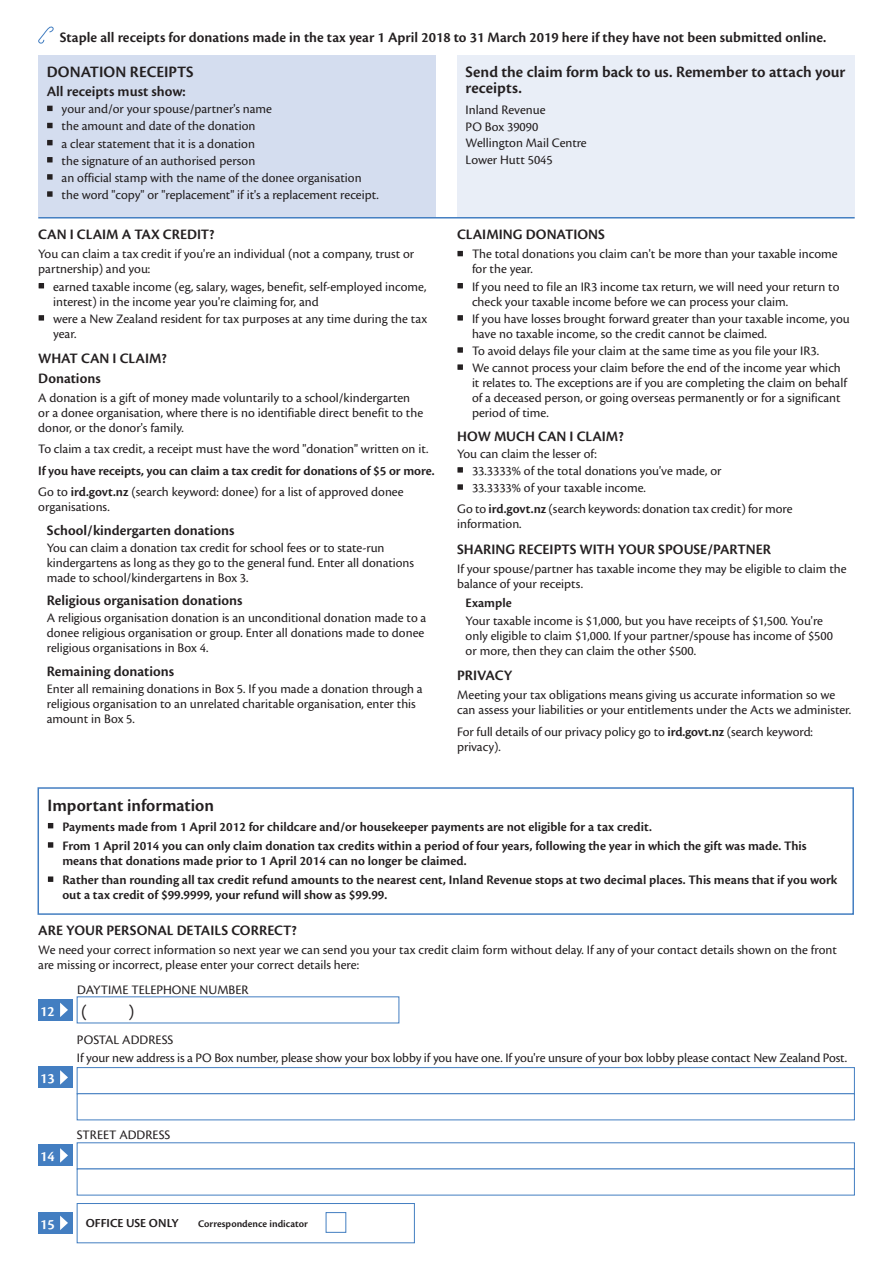
<style>
.page{position:relative;width:893px;height:1263px;background:#fff}
.page>*{position:absolute;margin:0;border:0;box-sizing:border-box;transform-origin:0 0}
.t1{font:600 18px "Cronos Pro";color:#231f20}
.t2{font:18px "Cronos Pro";color:#231f20}
.t3{font:600 16.5px/16.5px "Cronos Pro";color:#231f20}
.t4{font:600 15px/19.2px "Cronos Pro";color:#231f20}
.t5{font:600 15px "Cronos Pro";color:#fff}
.t6{font:13.5px/15px "Cronos Pro";color:#231f20}
.t7{font:600 13.5px/19.2px "Cronos Pro";color:#231f20}
.t8{font:600 12.75px "Cronos Pro";color:#231f20}
.t9{font:600 10.5px "Cronos Pro";color:#231f20}
.s1{font-weight:400}
.s2{font-weight:600}
</style>
<div class="page">
<div style="left:38px;top:1212px;width:34px;height:21px;background:#437ec1"></div>
<svg style="left:60px;top:1216px;width:8px;height:14px"></svg>
<div style="left:38px;top:1145px;width:34px;height:21px;background:#437ec1"></div>
<svg style="left:60px;top:1148px;width:8px;height:15px"></svg>
<div style="left:38px;top:1067px;width:34px;height:21px;background:#437ec1"></div>
<svg style="left:60px;top:1070px;width:8px;height:15px"></svg>
<div style="left:38px;top:999px;width:34px;height:21px;background:#437ec1"></div>
<svg style="left:60px;top:1002px;width:8px;height:15px"></svg>
<div style="left:326px;top:1212px;width:20px;height:21px;border:1px solid #437ec1"></div>
<div style="left:77px;top:1203px;width:338px;height:40px;border:1px solid #437ec1"></div>
<svg style="left:38px;top:26px;width:16px;height:18px"></svg>
<div style="left:457px;top:55px;width:398px;height:162px;background:#e9eef7"></div>
<div style="left:38px;top:55px;width:398px;height:162px;background:#d4ddef"></div>
<hr style="left:38px;top:217px;width:817px;height:1px;background:#437ec1">
<div style="left:38px;top:787px;width:816px;height:128px;border:2px solid #437ec1"></div>
<div style="left:77px;top:1067px;width:778px;height:27px;background:#fff;border:1px solid #437ec1"></div>
<div style="left:77px;top:1093px;width:778px;height:27px;background:#fff;border:1px solid #437ec1"></div>
<div style="left:77px;top:1142px;width:778px;height:27px;background:#fff;border:1px solid #437ec1"></div>
<p class="t4" style="left:60px;top:28px;width:768px">Staple all receipts for donations made in the tax year 1 April 2018 to 31 March 2019 here if they have not been submitted online.</p>
<p class="t3" style="left:466px;top:64px;width:381px">Send the claim form back to us. Remember to attach your receipts.</p>
<p class="t6" style="left:466px;top:102px;width:123px;line-height:16.5px">Inland Revenue<br>PO Box 39090<br>Wellington Mail Centre<br>Lower Hutt 5045</p>
<p class="t3" style="left:47px;top:64px;width:148px">DONATION RECEIPTS</p>
<p class="t4" style="left:47px;top:82px;width:140px">All receipts must show:</p>
<p class="t6" style="left:62px;top:101px;width:319px;line-height:17.1px">your and/or your spouse/partner's name<br>the amount and date of the donation<br>a clear statement that it is a donation<br>the signature of an authorised person<br>an official stamp with the name of the donee organisation the word "copy" or "replacement" if it's a replacement receipt.</p>
<p class="t4" style="left:38px;top:225px;width:178px">CAN I CLAIM A TAX CREDIT?</p>
<p class="t6" style="left:38px;top:247px;width:378px">You can claim a tax credit if you're an individual (not a company, trust or partnership) and you:</p>
<p class="t6" style="left:53px;top:279px;width:375px">earned taxable income (eg, salary, wages, benefit, self-employed income, interest) in the income year you're claiming for, and</p>
<p class="t6" style="left:53px;top:311px;width:375px">were a New Zealand resident for tax purposes at any time during the tax year.</p>
<p class="t4" style="left:38px;top:349px;width:130px">WHAT CAN I CLAIM?<br>Donations</p>
<p class="t6" style="left:38px;top:390px;width:386px">A donation is a gift of money made voluntarily to a school/kindergarten or a donee organisation, where there is no identifiable direct benefit to the donor, or the donor's family.</p>
<p class="t6" style="left:38px;top:442px;width:392px">To claim a tax credit, a receipt must have the word "donation" written on it.</p>
<p class="t7" style="left:38px;top:460px;width:398px;line-height:21.5px">If you have receipts, you can claim a tax credit for donations of $5 or more.<br><span class="s1">Go to</span> ird.govt.nz <span class="s1">(search keyword: donee) for a list of approved donee</span></p>
<p class="t6" style="left:38px;top:499px;width:73px">organisations.</p>
<p class="t4" style="left:47px;top:520px;width:189px">School/kindergarten donations</p>
<p class="t6" style="left:47px;top:540px;width:369px">You can claim a donation tax credit for school fees or to state-run kindergartens as long as they go to the general fund. Enter all donations made to school/kindergartens in Box 3.</p>
<p class="t4" style="left:47px;top:591px;width:197px">Religious organisation donations</p>
<p class="t6" style="left:47px;top:611px;width:381px">A religious organisation donation is an unconditional donation made to a donee religious organisation or group. Enter all donations made to donee religious organisations in Box 4.</p>
<p class="t4" style="left:47px;top:662px;width:129px">Remaining donations</p>
<p class="t6" style="left:47px;top:681px;width:377px">Enter all remaining donations in Box 5. If you made a donation through a religious organisation to an unrelated charitable organisation, enter this amount in Box 5.</p>
<p class="t4" style="left:457px;top:225px;width:149px">CLAIMING DONATIONS</p>
<p class="t6" style="left:472px;top:247px;width:367px">The total donations you claim can't be more than your taxable income for the year.</p>
<p class="t6" style="left:472px;top:279px;width:369px">If you need to file an IR3 income tax return, we will need your return to check your taxable income before we can process your claim.</p>
<p class="t6" style="left:472px;top:311px;width:379px">If you have losses brought forward greater than your taxable income, you have no taxable income, so the credit cannot be claimed.</p>
<p class="t6" style="left:472px;top:342px;width:370px;line-height:17.1px">To avoid delays file your claim at the same time as you file your IR3.<br>We cannot process your claim before the end of the income year which</p>
<p class="t6" style="left:472px;top:375px;width:376px">it relates to. The exceptions are if you are completing the claim on behalf of a deceased person, or going overseas permanently or for a significant period of time.</p>
<p class="t4" style="left:457px;top:426px;width:168px">HOW MUCH CAN I CLAIM?</p>
<p class="t6" style="left:472px;top:445px;width:251px;line-height:17.1px;text-indent:-15px">You can claim the lesser of:<br>33.3333% of the total donations you've made, or<br>33.3333% of your taxable income.</p>
<p class="t6" style="left:457px;top:502px;width:337px">Go to <span class="s2">ird.govt.nz</span> (search keywords: donation tax credit) for more information.</p>
<p class="t4" style="left:457px;top:540px;width:315px">SHARING RECEIPTS WITH YOUR SPOUSE/PARTNER</p>
<p class="t6" style="left:457px;top:561px;width:391px">If your spouse/partner has taxable income they may be eligible to claim the balance of your receipts.</p>
<p class="t7" style="left:466px;top:594px;width:48px">Example</p>
<p class="t6" style="left:466px;top:613px;width:369px">Your taxable income is $1,000, but you have receipts of $1,500. You're only eligible to claim $1,000. If your partner/spouse has income of $500 or more, then they can claim the other $500.</p>
<p class="t4" style="left:457px;top:666px;width:57px">PRIVACY</p>
<p class="t6" style="left:457px;top:688px;width:395px">Meeting your tax obligations means giving us accurate information so we can assess your liabilities or your entitlements under the Acts we administer.</p>
<p class="t6" style="left:457px;top:724px;width:357px">For full details of our privacy policy go to <span class="s2">ird.govt.nz</span> (search keyword: privacy).</p>
<h1 class="t1" style="left:48px;top:795px;width:168px">Important information</h1>
<p class="t7" style="left:62px;top:817px;width:746px">Payments made from 1 April 2012 for childcare and/or housekeeper payments are not eligible for a tax credit.<br>From 1 April 2014 you can only claim donation tax credits within a period of four years, following the year in which the gift was made. This</p>
<p class="t7" style="left:62px;top:851px;width:776px">means that donations made prior to 1 April 2014 can no longer be claimed.<br>Rather than rounding all tax credit refund amounts to the nearest cent, Inland Revenue stops at two decimal places. This means that if you work</p>
<p class="t7" style="left:62px;top:885px;width:326px">out a tax credit of $99.9999, your refund will show as $99.99.</p>
<p class="t4" style="left:38px;top:921px;width:260px">ARE YOUR PERSONAL DETAILS CORRECT?</p>
<p class="t6" style="left:38px;top:942px;width:800px">We need your correct information so next year we can send you your tax credit claim form without delay. If any of your contact details shown on the front are missing or incorrect, please enter your correct details here:</p>
<p class="t5" style="left:40px;top:1002px;width:16px">12</p>
<p class="t5" style="left:40px;top:1070px;width:16px">13</p>
<p class="t5" style="left:40px;top:1148px;width:16px">14</p>
<p class="t6" style="left:77px;top:982px;width:173px">DAYTIME TELEPHONE NUMBER</p>
<h1 class="t2" style="left:81px;top:1001px;width:7px">(</h1>
<h1 class="t2" style="left:128px;top:1001px;width:7px">)</h1>
<p class="t6" style="left:77px;top:1032px;width:772px;line-height:17.1px">POSTAL ADDRESS<br>If your new address is a PO Box number, please show your box lobby if you have one. If you're unsure of your box lobby please contact New Zealand Post.</p>
<p class="t6" style="left:77px;top:1127px;width:95px">STREET ADDRESS</p>
<p class="t5" style="left:40px;top:1215px;width:16px">15</p>
<p class="t8" style="left:86px;top:1216px;width:94px">OFFICE USE ONLY</p>
<p class="t9" style="left:198px;top:1217px;width:111px">Correspondence indicator</p>
</div>
